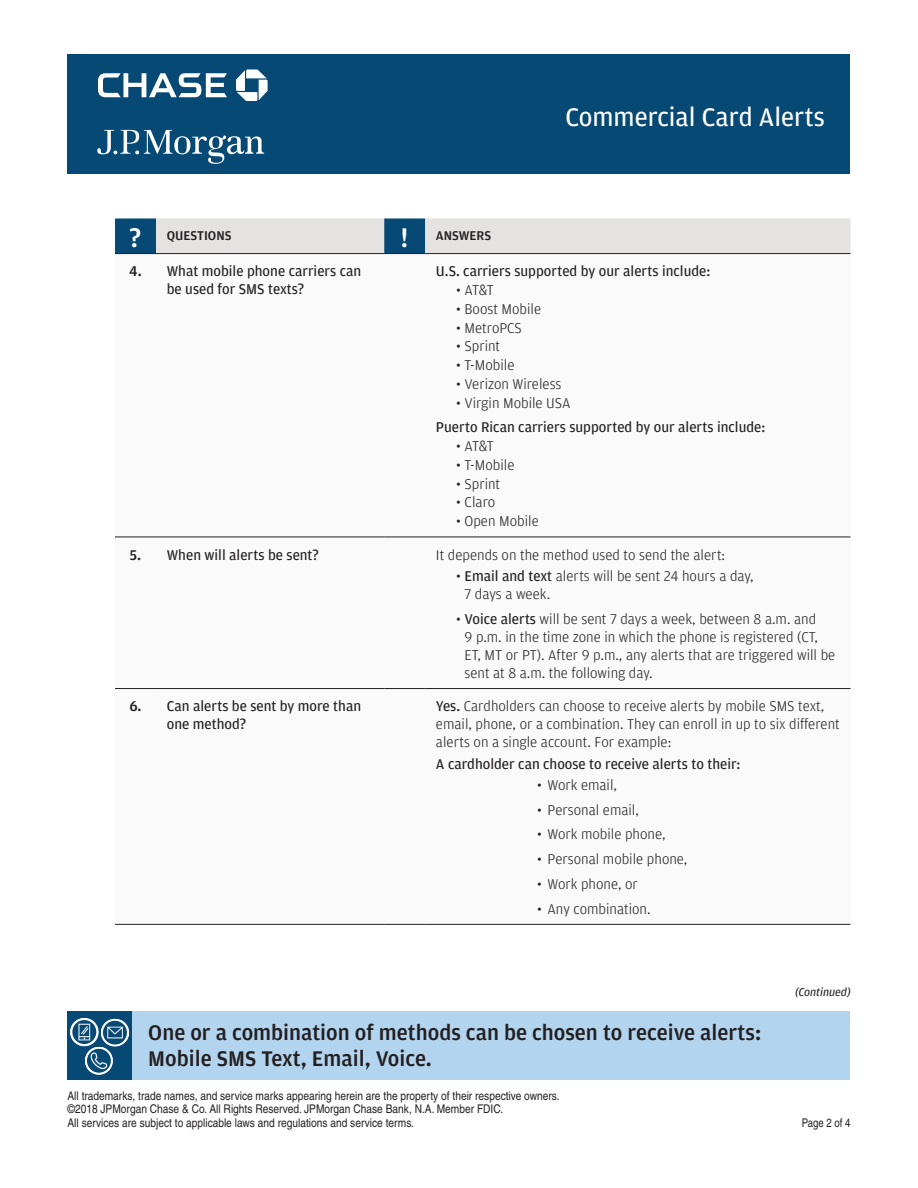
<style>
.page{position:relative;width:918px;height:1188px;background:#fff}
.page>*{position:absolute;margin:0;border:0;box-sizing:border-box;transform-origin:0 0}
.t1{font:27px "Amplitude";color:#fff}
.t2{font:500 22.5px/25.5px "Amplitude";color:#231f20}
.t3{font:300 15px/18px "Amplitude";color:#231f20}
.t4{font:15px/18px "Amplitude";color:#231f20}
.t5{font:500 13.5px "Amplitude";color:#231f20}
.t6{font:12px/13.5px "Helvetica";color:#231f20;scale:.85 1}
.t7{font:italic 12px "Amplitude";color:#231f20}
.t8{font:12px "Helvetica";color:#231f20;scale:.8 1}
.s1{font-size:27px;color:#fff}
.s2{font-weight:500}
.s3{font-weight:400}
</style>
<div class="page">
<div style="left:115px;top:218px;width:735px;height:706px;background:#fafafa"></div>
<svg style="left:115px;top:218px;width:735px;height:35px;background:#cbd1d6"></svg>
<hr style="left:115px;top:253px;width:41px;height:1px;background:#231f20">
<hr style="left:156px;top:253px;width:228px;height:1px;background:#231f20">
<hr style="left:384px;top:253px;width:41px;height:1px;background:#231f20">
<hr style="left:425px;top:253px;width:425px;height:1px;background:#231f20">
<hr style="left:115px;top:688px;width:41px;height:1px;background:#231f20">
<hr style="left:156px;top:688px;width:228px;height:1px;background:#231f20">
<hr style="left:384px;top:688px;width:41px;height:1px;background:#231f20">
<hr style="left:425px;top:688px;width:425px;height:1px;background:#231f20">
<hr style="left:115px;top:924px;width:41px;height:1px;background:#231f20">
<hr style="left:156px;top:924px;width:228px;height:1px;background:#231f20">
<hr style="left:384px;top:924px;width:41px;height:1px;background:#231f20">
<hr style="left:425px;top:924px;width:425px;height:1px;background:#231f20">
<hr style="left:115px;top:537px;width:41px;height:1px;background:#231f20">
<hr style="left:156px;top:537px;width:228px;height:1px;background:#231f20">
<hr style="left:384px;top:537px;width:41px;height:1px;background:#231f20">
<hr style="left:425px;top:537px;width:425px;height:1px;background:#231f20">
<div style="left:68px;top:54px;width:782px;height:119px;background:#064975"></div>
<svg style="left:97px;top:130px;width:167px;height:34px"></svg>
<svg style="left:236px;top:69px;width:32px;height:32px"></svg>
<svg style="left:99px;top:73px;width:128px;height:24px"></svg>
<div style="left:132px;top:1011px;width:718px;height:69px;background:#b3d4ef"></div>
<div style="left:68px;top:1011px;width:64px;height:69px;background:#064975"></div>
<img style="left:86px;top:1048px;width:27px;height:26px">
<img style="left:102px;top:1020px;width:26px;height:26px">
<div style="left:101px;top:1019px;width:28px;height:28px;border:2px solid #fff;border-radius:50%"></div>
<div style="left:85px;top:1047px;width:28px;height:28px;border:2px solid #fff;border-radius:50%"></div>
<img style="left:71px;top:1019px;width:28px;height:28px">
<div style="left:70px;top:1018px;width:28px;height:28px;border:2px solid #fff;border-radius:50%"></div>
<h1 class="t1" style="left:565px;top:100px;width:261px">Commercial Card Alerts</h1>
<p class="t5" style="left:130px;top:227px;width:103px"><span class="s1">?</span> QUESTIONS</p>
<p class="t5" style="left:401px;top:227px;width:92px"><span class="s1">!</span> ANSWERS</p>
<p class="t4" style="left:167px;top:262px;width:196px;text-indent:-38px"><span class="s2">4.</span> What mobile phone carriers can be used for SMS texts?</p>
<p class="t4" style="left:436px;top:262px;width:276px">U.S. carriers supported by our alerts include:</p>
<p class="t3" style="left:456px;top:281px;width:39px">• AT&amp;T</p>
<p class="t3" style="left:456px;top:299px;width:86px">• Boost Mobile</p>
<p class="t3" style="left:456px;top:318px;width:67px">• MetroPCS</p>
<p class="t3" style="left:456px;top:337px;width:45px">• Sprint</p>
<p class="t3" style="left:456px;top:356px;width:60px">• T-Mobile</p>
<p class="t3" style="left:456px;top:374px;width:107px">• Verizon Wireless</p>
<p class="t3" style="left:456px;top:393px;width:116px">• Virgin Mobile USA</p>
<p class="t4" style="left:436px;top:418px;width:331px">Puerto Rican carriers supported by our alerts include:</p>
<p class="t3" style="left:456px;top:437px;width:39px">• AT&amp;T</p>
<p class="t3" style="left:456px;top:455px;width:60px">• T-Mobile</p>
<p class="t3" style="left:456px;top:474px;width:45px">• Sprint</p>
<p class="t3" style="left:456px;top:493px;width:41px">• Claro</p>
<p class="t3" style="left:456px;top:512px;width:84px">• Open Mobile</p>
<p class="t4" style="left:130px;top:545px;width:191px"><span class="s2">5.</span> When will alerts be sent?</p>
<p class="t3" style="left:436px;top:545px;width:291px">It depends on the method used to send the alert:</p>
<p class="t3" style="left:465px;top:567px;width:291px;text-indent:-8px">• <span class="s3">Email and text</span> alerts will be sent 24 hours a day,<br>7 days a week.</p>
<p class="t3" style="left:465px;top:609px;width:372px;text-indent:-8px">• <span class="s3">Voice alerts</span> will be sent 7 days a week, between 8 a.m. and<br>9 p.m. in the time zone in which the phone is registered (CT, ET, MT or PT). After 9 p.m., any alerts that are triggered will be sent at 8 a.m. the following day.</p>
<p class="t4" style="left:167px;top:697px;width:196px;text-indent:-37px"><span class="s2">6.</span> Can alerts be sent by more than one method?</p>
<p class="t3" style="left:436px;top:697px;width:405px"><span class="s3">Yes.</span> Cardholders can choose to receive alerts by mobile SMS text, email, phone, or a combination. They can enroll in up to six different alerts on a single account. For example:</p>
<p class="t4" style="left:436px;top:754px;width:306px">A cardholder can choose to receive alerts to their:</p>
<p class="t3" style="left:537px;top:775px;width:81px">• Work email,</p>
<p class="t3" style="left:537px;top:800px;width:103px">• Personal email,</p>
<p class="t3" style="left:537px;top:825px;width:130px">• Work mobile phone,</p>
<p class="t3" style="left:537px;top:850px;width:152px">• Personal mobile phone,</p>
<p class="t3" style="left:537px;top:874px;width:102px">• Work phone, or</p>
<p class="t3" style="left:537px;top:899px;width:115px">• Any combination.</p>
<h2 class="t2" style="left:148px;top:1019px;width:614px">One or a combination of methods can be chosen to receive alerts:<br>Mobile SMS Text, Email, Voice.</h2>
<p class="t6" style="left:68px;top:1089px;width:581px">All trademarks, trade names, and service marks appearing herein are the property of their respective owners. ©2018 JPMorgan Chase &amp; Co. All Rights Reserved. JPMorgan Chase Bank, N.A. Member FDIC.<br>All services are subject to applicable laws and regulations and service terms.</p>
<p class="t7" style="left:795px;top:986px;width:57px">(Continued)</p>
<p class="t8" style="left:802px;top:1116px;width:62px">Page 2 of 4</p>
</div>
